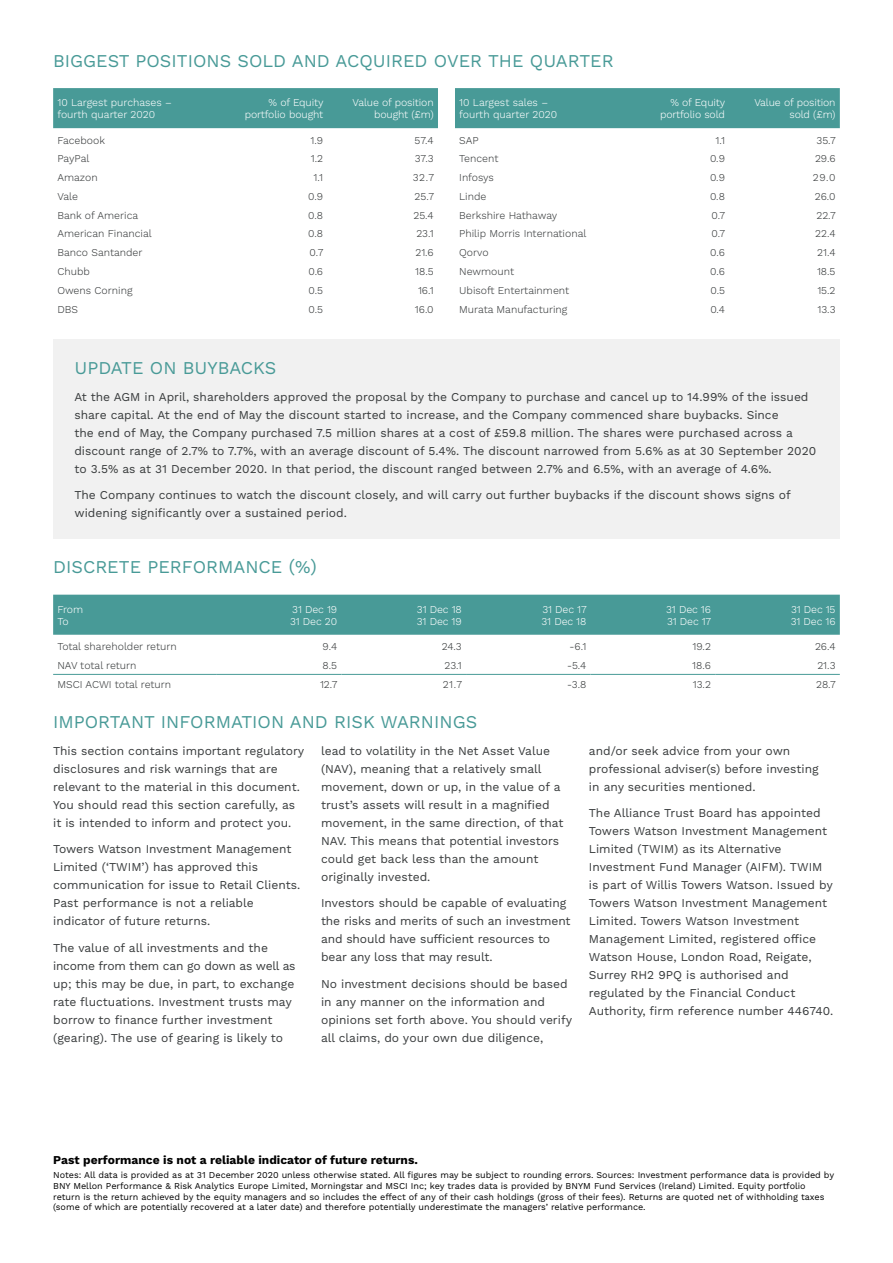
<style>
.page{position:relative;width:893px;height:1263px;background:#fff}
.page>*{position:absolute;margin:0;border:0;box-sizing:border-box;transform-origin:0 0}
.t1{font:18px "Work Sans";color:#489a97}
.t2{font:12px/18px "Work Sans";color:#373a3b}
.t3{font:700 12px "Work Sans";color:#000}
.t4{font:300 10.5px "Work Sans";color:#373a3b}
.t5{font:300 10.5px/12px "Work Sans";letter-spacing:-.01em;color:#fff}
.t6{font:9px/10.5px "Work Sans";color:#000}
</style>
<div class="page">
<div style="left:53px;top:339px;width:787px;height:199px;background:#f1f1f1"></div>
<div style="left:53px;top:88px;width:385px;height:40px;background:#489a97"></div>
<div style="left:53px;top:595px;width:787px;height:40px;background:#489a97"></div>
<hr style="left:53px;top:674px;width:164px;height:1px;background:#489a97">
<hr style="left:217px;top:674px;width:124px;height:1px;background:#489a97">
<hr style="left:341px;top:674px;width:125px;height:1px;background:#489a97">
<hr style="left:466px;top:674px;width:125px;height:1px;background:#489a97">
<hr style="left:591px;top:674px;width:124px;height:1px;background:#489a97">
<hr style="left:715px;top:674px;width:125px;height:1px;background:#489a97">
<div style="left:455px;top:88px;width:385px;height:40px;background:#489a97"></div>
<h1 class="t1" style="left:53px;top:50px;width:562px">BIGGEST POSITIONS SOLD AND ACQUIRED OVER THE QUARTER</h1>
<p class="t5" style="left:57px;top:97px;width:116px">10 Largest purchases – fourth quarter 2020</p>
<p class="t5" style="left:245px;top:97px;width:80px;text-align:right">% of Equity portfolio bought</p>
<p class="t5" style="left:353px;top:97px;width:83px;text-align:right">Value of position bought (£m)</p>
<p class="t4" style="left:57px;top:134px;width:49px">Facebook</p>
<p class="t4" style="left:310px;top:134px;width:14px">1.9</p>
<p class="t4" style="left:414px;top:134px;width:21px">57.4</p>
<p class="t4" style="left:57px;top:153px;width:34px">PayPal</p>
<p class="t4" style="left:311px;top:153px;width:14px">1.2</p>
<p class="t4" style="left:415px;top:153px;width:20px">37.3</p>
<p class="t4" style="left:57px;top:171px;width:42px">Amazon</p>
<p class="t4" style="left:314px;top:171px;width:11px">1.1</p>
<p class="t4" style="left:413px;top:171px;width:23px">32.7</p>
<p class="t4" style="left:57px;top:190px;width:22px">Vale</p>
<p class="t4" style="left:308px;top:190px;width:16px">0.9</p>
<p class="t4" style="left:415px;top:190px;width:21px">25.7</p>
<p class="t4" style="left:57px;top:209px;width:82px">Bank of America</p>
<p class="t4" style="left:308px;top:209px;width:16px">0.8</p>
<p class="t4" style="left:413px;top:209px;width:22px">25.4</p>
<p class="t4" style="left:57px;top:228px;width:96px">American Financial</p>
<p class="t4" style="left:308px;top:228px;width:16px">0.8</p>
<p class="t4" style="left:416px;top:228px;width:19px">23.1</p>
<p class="t4" style="left:57px;top:246px;width:87px">Banco Santander</p>
<p class="t4" style="left:310px;top:246px;width:15px">0.7</p>
<p class="t4" style="left:415px;top:246px;width:20px">21.6</p>
<p class="t4" style="left:57px;top:265px;width:34px">Chubb</p>
<p class="t4" style="left:308px;top:265px;width:16px">0.6</p>
<p class="t4" style="left:415px;top:265px;width:20px">18.5</p>
<p class="t4" style="left:57px;top:284px;width:77px">Owens Corning</p>
<p class="t4" style="left:309px;top:284px;width:16px">0.5</p>
<p class="t4" style="left:418px;top:284px;width:17px">16.1</p>
<p class="t4" style="left:57px;top:303px;width:22px">DBS</p>
<p class="t4" style="left:309px;top:303px;width:16px">0.5</p>
<p class="t4" style="left:415px;top:303px;width:20px">16.0</p>
<p class="t5" style="left:459px;top:97px;width:99px">10 Largest sales – fourth quarter 2020</p>
<p class="t5" style="left:660px;top:97px;width:67px;text-align:right">% of Equity portfolio sold</p>
<p class="t5" style="left:754px;top:97px;width:83px;text-align:right">Value of position sold (£m)</p>
<p class="t4" style="left:459px;top:134px;width:21px">SAP</p>
<p class="t4" style="left:715px;top:134px;width:11px">1.1</p>
<p class="t4" style="left:816px;top:134px;width:21px">35.7</p>
<p class="t4" style="left:459px;top:153px;width:41px">Tencent</p>
<p class="t4" style="left:710px;top:153px;width:16px">0.9</p>
<p class="t4" style="left:815px;top:153px;width:22px">29.6</p>
<p class="t4" style="left:459px;top:171px;width:36px">Infosys</p>
<p class="t4" style="left:710px;top:171px;width:16px">0.9</p>
<p class="t4" style="left:813px;top:171px;width:24px">29.0</p>
<p class="t4" style="left:459px;top:190px;width:29px">Linde</p>
<p class="t4" style="left:710px;top:190px;width:16px">0.8</p>
<p class="t4" style="left:815px;top:190px;width:22px">26.0</p>
<p class="t4" style="left:459px;top:209px;width:100px">Berkshire Hathaway</p>
<p class="t4" style="left:711px;top:209px;width:15px">0.7</p>
<p class="t4" style="left:816px;top:209px;width:21px">22.7</p>
<p class="t4" style="left:459px;top:228px;width:129px">Philip Morris International</p>
<p class="t4" style="left:711px;top:228px;width:15px">0.7</p>
<p class="t4" style="left:815px;top:228px;width:22px">22.4</p>
<p class="t4" style="left:459px;top:246px;width:31px">Qorvo</p>
<p class="t4" style="left:710px;top:246px;width:16px">0.6</p>
<p class="t4" style="left:817px;top:246px;width:20px">21.4</p>
<p class="t4" style="left:459px;top:265px;width:56px">Newmount</p>
<p class="t4" style="left:710px;top:265px;width:16px">0.6</p>
<p class="t4" style="left:817px;top:265px;width:20px">18.5</p>
<p class="t4" style="left:459px;top:284px;width:111px">Ubisoft Entertainment</p>
<p class="t4" style="left:710px;top:284px;width:16px">0.5</p>
<p class="t4" style="left:817px;top:284px;width:20px">15.2</p>
<p class="t4" style="left:459px;top:303px;width:110px">Murata Manufacturing</p>
<p class="t4" style="left:710px;top:303px;width:16px">0.4</p>
<p class="t4" style="left:817px;top:303px;width:20px">13.3</p>
<h1 class="t1" style="left:74px;top:357px;width:203px">UPDATE ON BUYBACKS</h1>
<p class="t2" style="left:74px;top:388px;width:743px">At the AGM in April, shareholders approved the proposal by the Company to purchase and cancel up to 14.99% of the issued share capital. At the end of May the discount started to increase, and the Company commenced share buybacks. Since<br>the end of May, the Company purchased 7.5 million shares at a cost of £59.8 million. The shares were purchased across a discount range of 2.7% to 7.7%, with an average discount of 5.4%. The discount narrowed from 5.6% as at 30 September 2020 to 3.5% as at 31 December 2020. In that period, the discount ranged between 2.7% and 6.5%, with an average of 4.6%.</p>
<p class="t2" style="left:74px;top:487px;width:718px">The Company continues to watch the discount closely, and will carry out further buybacks if the discount shows signs of widening significantly over a sustained period.</p>
<h1 class="t1" style="left:53px;top:557px;width:265px">DISCRETE PERFORMANCE (%)</h1>
<p class="t5" style="left:57px;top:603px;width:27px">From<br>To</p>
<p class="t5" style="left:290px;top:603px;width:49px">31 Dec 19<br>31 Dec 20</p>
<p class="t5" style="left:417px;top:603px;width:46px">31 Dec 18<br>31 Dec 19</p>
<p class="t5" style="left:541px;top:603px;width:47px">31 Dec 17<br>31 Dec 18</p>
<p class="t5" style="left:666px;top:603px;width:47px">31 Dec 16<br>31 Dec 17</p>
<p class="t5" style="left:791px;top:603px;width:46px">31 Dec 15<br>31 Dec 16</p>
<p class="t4" style="left:57px;top:640px;width:121px">Total shareholder return</p>
<p class="t4" style="left:323px;top:640px;width:16px">9.4</p>
<p class="t4" style="left:442px;top:640px;width:21px">24.3</p>
<p class="t4" style="left:570px;top:640px;width:18px">-6.1</p>
<p class="t4" style="left:692px;top:640px;width:20px">19.2</p>
<p class="t4" style="left:815px;top:640px;width:22px">26.4</p>
<p class="t4" style="left:57px;top:659px;width:81px">NAV total return</p>
<p class="t4" style="left:323px;top:659px;width:16px">8.5</p>
<p class="t4" style="left:444px;top:659px;width:19px">23.1</p>
<p class="t4" style="left:567px;top:659px;width:21px">-5.4</p>
<p class="t4" style="left:692px;top:659px;width:20px">18.6</p>
<p class="t4" style="left:817px;top:659px;width:20px">21.3</p>
<p class="t4" style="left:57px;top:678px;width:115px">MSCI ACWI total return</p>
<p class="t4" style="left:320px;top:678px;width:19px">12.7</p>
<p class="t4" style="left:443px;top:678px;width:21px">21.7</p>
<p class="t4" style="left:567px;top:678px;width:21px">-3.8</p>
<p class="t4" style="left:693px;top:678px;width:20px">13.2</p>
<p class="t4" style="left:816px;top:678px;width:21px">28.7</p>
<h1 class="t1" style="left:53px;top:711px;width:426px">IMPORTANT INFORMATION AND RISK WARNINGS</h1>
<p class="t2" style="left:53px;top:742px;width:253px">This section contains important regulatory disclosures and risk warnings that are relevant to the material in this document.<br>You should read this section carefully, as it is intended to inform and protect you.</p>
<p class="t2" style="left:53px;top:840px;width:249px">Towers Watson Investment Management Limited (‘TWIM’) has approved this communication for issue to Retail Clients.<br>Past performance is not a reliable indicator of future returns.</p>
<p class="t2" style="left:53px;top:939px;width:244px">The value of all investments and the income from them can go down as well as up; this may be due, in part, to exchange rate fluctuations. Investment trusts may borrow to finance further investment (gearing). The use of gearing is likely to</p>
<p class="t2" style="left:321px;top:742px;width:244px">lead to volatility in the Net Asset Value (NAV), meaning that a relatively small movement, down or up, in the value of a trust’s assets will result in a magnified movement, in the same direction, of that NAV. This means that potential investors could get back less than the amount originally invested.</p>
<p class="t2" style="left:321px;top:894px;width:251px">Investors should be capable of evaluating the risks and merits of such an investment and should have sufficient resources to bear any loss that may result.</p>
<p class="t2" style="left:321px;top:975px;width:253px">No investment decisions should be based in any manner on the information and opinions set forth above. You should verify all claims, do your own due diligence,</p>
<p class="t2" style="left:589px;top:742px;width:231px">and/or seek advice from your own professional adviser(s) before investing in any securities mentioned.</p>
<p class="t2" style="left:589px;top:804px;width:246px">The Alliance Trust Board has appointed Towers Watson Investment Management Limited (TWIM) as its Alternative Investment Fund Manager (AIFM). TWIM is part of Willis Towers Watson. Issued by Towers Watson Investment Management Limited. Towers Watson Investment Management Limited, registered office Watson House, London Road, Reigate, Surrey RH2 9PQ is authorised and regulated by the Financial Conduct Authority, firm reference number 446740.</p>
<p class="t3" style="left:53px;top:1153px;width:366px">Past performance is not a reliable indicator of future returns.</p>
<p class="t6" style="left:53px;top:1170px;width:783px">Notes: All data is provided as at 31 December 2020 unless otherwise stated. All figures may be subject to rounding errors. Sources: Investment performance data is provided by BNY Mellon Performance &amp; Risk Analytics Europe Limited, Morningstar and MSCI Inc; key trades data is provided by BNYM Fund Services (Ireland) Limited. Equity portfolio return is the return achieved by the equity managers and so includes the effect of any of their cash holdings (gross of their fees). Returns are quoted net of withholding taxes (some of which are potentially recovered at a later date) and therefore potentially underestimate the managers’ relative performance.</p>
</div>
